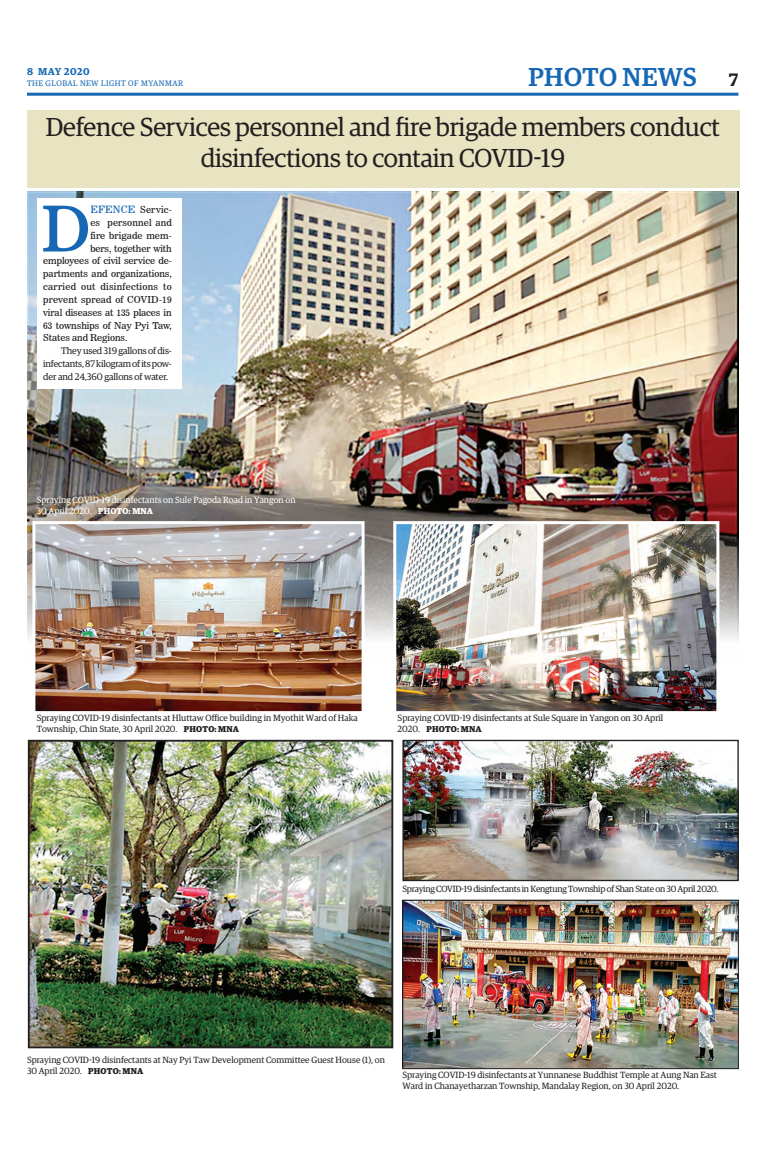
<style>
.page{position:relative;width:773px;height:1152px;background:#fff}
.page>*{position:absolute;margin:0;border:0;box-sizing:border-box;transform-origin:0 0}
.t1{font:62.9px "News 706 BT Roman C";color:#1768b4}
.t2{font:26px/31.2px "Guardian Egyp";letter-spacing:-.01em;color:#231f20;text-align:center}
.t3{font:500 26px "Guardian Egyp";letter-spacing:.02em;color:#1768b4}
.t4{font:600 10px "Guardian Egyp";letter-spacing:.06em;color:#1768b4}
.t5{font:9.5px "News 706 BT Roman C";letter-spacing:-.005em;color:#231f20}
.t6{font:9.5px/12.9px "Guardian Egyp";letter-spacing:-.015em;color:#231f20;text-align:justify}
.t7{font:9.5px "News 706 BT Roman C";letter-spacing:.025em;color:#231f20}
.t8{font:9px/10.8px "Guardian Egyp";color:#231f20}
.t9{font:9px/10.8px "Guardian Egyp";color:#fff}
.t10{font:9px "Guardian Egyp";letter-spacing:-.025em;color:#231f20}
.t11{font:700 8.5px "Guardian Egyp";letter-spacing:.02em;color:#231f20}
.t12{font:8px "Guardian Egyp";letter-spacing:.06em;color:#1768b4}
.s1{font-weight:600;font-size:18px;color:#231f20}
.s2{font-size:10px;color:#1768b4}
.s3{font-weight:700;font-size:8.5px}
.s4{font-weight:700;font-size:8.5px;color:#fff}
.s5{font-weight:400;font-size:9px}
</style>
<div class="page">
<hr style="left:27px;top:93px;width:711px;height:3px;background:#1768b4">
<img style="left:27px;top:192px;width:711px;height:447px">
<div style="left:27px;top:110px;width:712px;height:77px;background:#e8e4c2"></div>
<img style="left:404px;top:902px;width:332px;height:165px">
<div style="left:402px;top:900px;width:336px;height:169px;border:1px solid #231f20"></div>
<img style="left:404px;top:742px;width:332px;height:137px">
<div style="left:402px;top:740px;width:336px;height:141px;border:1px solid #231f20"></div>
<div style="left:37px;top:198px;width:144px;height:191px;background:#fff"></div>
<img style="left:397px;top:525px;width:318px;height:185px">
<div style="left:393px;top:521px;width:326px;height:193px;border:3px solid #fff"></div>
<img style="left:31px;top:743px;width:359px;height:302px">
<div style="left:28px;top:740px;width:365px;height:308px;border:2px solid #231f20"></div>
<img style="left:36px;top:525px;width:324px;height:185px">
<div style="left:32px;top:521px;width:332px;height:193px;border:3px solid #fff"></div>
<h2 class="t3" style="left:528px;top:59px;width:211px">PHOTO NEWS <span class="s1">7</span></h2>
<p class="t4" style="left:27px;top:64px;width:64px">8 MAY 2020</p>
<p class="t12" style="left:27px;top:78px;width:158px">THE GLOBAL NEW LIGHT OF MYANMAR</p>
<h2 class="t2" style="left:46px;top:109px;width:675px">Defence Services personnel and fire brigade members conduct disinfections to contain COVID-19</h2>
<h1 class="t1" style="left:41px;top:191px;width:51px">D</h1>
<p class="t5" style="left:90px;top:204px;width:83px"><span class="s2">EFENCE</span> Servic-</p>
<p class="t5" style="left:90px;top:217px;width:83px">es personnel and</p>
<p class="t5" style="left:90px;top:230px;width:83px">fire brigade mem-</p>
<p class="t5" style="left:90px;top:242px;width:83px">bers, together with</p>
<p class="t5" style="left:43px;top:255px;width:130px">employees of civil service de-</p>
<p class="t5" style="left:43px;top:268px;width:130px">partments and organizations,</p>
<p class="t7" style="left:43px;top:281px;width:130px">carried out disinfections to</p>
<p class="t5" style="left:43px;top:294px;width:130px">prevent spread of COVID-19</p>
<p class="t5" style="left:43px;top:307px;width:130px">viral diseases at 135 places in</p>
<p class="t5" style="left:43px;top:320px;width:130px">63 townships of Nay Pyi Taw,</p>
<p class="t5" style="left:43px;top:332px;width:86px">States and Regions.</p>
<p class="t6" style="left:43px;top:344px;width:130px;text-indent:18px">They used 319 gallons of dis&shy;infectants, 87 kilogram of its pow&shy;der and 24,360 gallons of water.</p>
<p class="t9" style="left:37px;top:494px;width:260px">Spraying COVID-19 disinfectants on Sule Pagoda Road in Yangon on<br>30 April 2020. <span class="s3">PHOTO: MNA</span></p>
<p class="t8" style="left:37px;top:712px;width:322px">Spraying COVID-19 disinfectants at Hluttaw Office building in Myothit Ward of Haka<br>Township, Chin State, 30 April 2020. <span class="s3">PHOTO: MNA</span><span class="s4">MNA</span></p>
<p class="t8" style="left:397px;top:712px;width:267px">Spraying COVID-19 disinfectants at Sule Square in Yangon on 30 April</p>
<p class="t11" style="left:397px;top:723px;width:85px"><span class="s5">2020.</span> PHOTO: MNA</p>
<p class="t10" style="left:402px;top:883px;width:317px">Spraying COVID-19 disinfectants in Kengtung Township of Shan State on 30 April 2020.</p>
<p class="t8" style="left:27px;top:1054px;width:359px">Spraying COVID-19 disinfectants at Nay Pyi Taw Development Committee Guest House (1), on<br>30 April 2020. <span class="s3">PHOTO: MNA</span></p>
<p class="t8" style="left:402px;top:1069px;width:316px">Spraying COVID-19 disinfectants at Yunnanese Buddhist Temple at Aung Nan East<br>Ward in Chanayetharzan Township, Mandalay Region, on 30 April 2020.</p>
</div>
